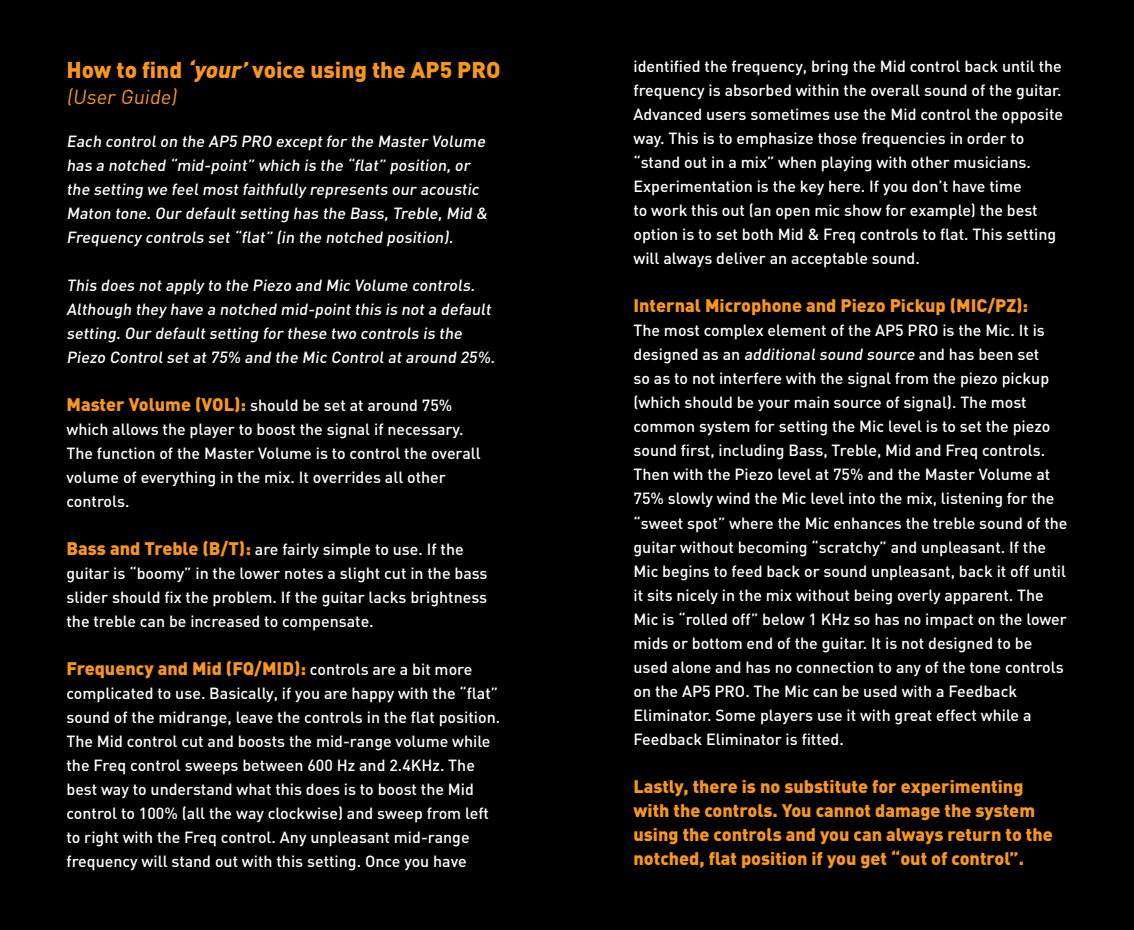
<style>
.page{position:relative;width:1134px;height:930px;background:#000}
.page>*{position:absolute;margin:0;border:0;box-sizing:border-box;transform-origin:0 0}
.t1{font:900 22.6px "DIN";color:#f7961d}
.t2{font:20px "DIN";color:#f7961d}
.t3{font:900 18px/24px "DIN";color:#f7961d}
.t4{font:500 16px/24px "DIN";color:#fff}
.s1{font-style:italic}
.s2{font-weight:900;font-size:18px;color:#f7961d}
.s3{font-weight:500;font-size:16px;color:#fff}
</style>
<div class="page">
<h1 class="t1" style="left:66px;top:55px;width:435px">How to find <span class="s1">‘your’</span>voice using the AP5 PRO</h1>
<p class="t2" style="left:66px;top:84px;width:115px">(User Guide)</p>
<p class="t4" style="left:66px;top:129px;width:425px">Each control on the AP5 PRO except for the Master Volume has a notched “mid-point” which is the “flat” position, or the setting we feel most faithfully represents our acoustic Maton tone. Our default setting has the Bass, Treble, Mid &amp; Frequency controls set “flat” (in the notched position).</p>
<p class="t4" style="left:66px;top:273px;width:433px">This does not apply to the Piezo and Mic Volume controls.<br>Although they have a notched mid-point this is not a default setting. Our default setting for these two controls is the Piezo Control set at 75% and the Mic Control at around 25%.</p>
<p class="t4" style="left:66px;top:393px;width:416px"><span class="s2">Master Volume (VOL):</span> should be set at around 75% which allows the player to boost the signal if necessary.<br>The function of the Master Volume is to control the overall volume of everything in the mix. It overrides all other controls.</p>
<p class="t4" style="left:66px;top:537px;width:423px"><span class="s2">Bass and Treble (B/T):</span> are fairly simple to use. If the guitar is “boomy” in the lower notes a slight cut in the bass slider should fix the problem. If the guitar lacks brightness the treble can be increased to compensate.</p>
<p class="t3" style="left:66px;top:655px;width:407px">Frequency and Mid (FQ/MID): <span class="s3">controls are a bit more</span></p>
<p class="t4" style="left:66px;top:681px;width:435px">complicated to use. Basically, if you are happy with the “flat” sound of the midrange, leave the controls in the flat position.<br>The Mid control cut and boosts the mid-range volume while the Freq control sweeps between 600 Hz and 2.4KHz. The best way to understand what this does is to boost the Mid control to 100% (all the way clockwise) and sweep from left to right with the Freq control. Any unpleasant mid-range frequency will stand out with this setting. Once you have</p>
<p class="t4" style="left:633px;top:54px;width:431px">identified the frequency, bring the Mid control back until the frequency is absorbed within the overall sound of the guitar.<br>Advanced users sometimes use the Mid control the opposite way. This is to emphasize those frequencies in order to “stand out in a mix” when playing with other musicians.<br>Experimentation is the key here. If you don’t have time<br>to work this out (an open mic show for example) the best option is to set both Mid &amp; Freq controls to flat. This setting will always deliver an acceptable sound.</p>
<p class="t3" style="left:633px;top:293px;width:396px">Internal Microphone and Piezo Pickup (MIC/PZ):</p>
<p class="t4" style="left:633px;top:318px;width:435px">The most complex element of the AP5 PRO is the Mic. It is designed as an additional sound source and has been set<br>so as to not interfere with the signal from the piezo pickup (which should be your main source of signal). The most common system for setting the Mic level is to set the piezo sound first, including Bass, Treble, Mid and Freq controls.<br>Then with the Piezo level at 75% and the Master Volume at 75% slowly wind the Mic level into the mix, listening for the “sweet spot” where the Mic enhances the treble sound of the guitar without becoming “scratchy” and unpleasant. If the Mic begins to feed back or sound unpleasant, back it off until it sits nicely in the mix without being overly apparent. The Mic is “rolled off” below 1 KHz so has no impact on the lower mids or bottom end of the guitar. It is not designed to be used alone and has no connection to any of the tone controls on the AP5 PRO. The Mic can be used with a Feedback Eliminator. Some players use it with great effect while a Feedback Eliminator is fitted.</p>
<p class="t3" style="left:633px;top:773px;width:421px">Lastly, there is no substitute for experimenting with the controls. You cannot damage the system using the controls and you can always return to the notched, flat position if you get “out of control”.</p>
</div>
